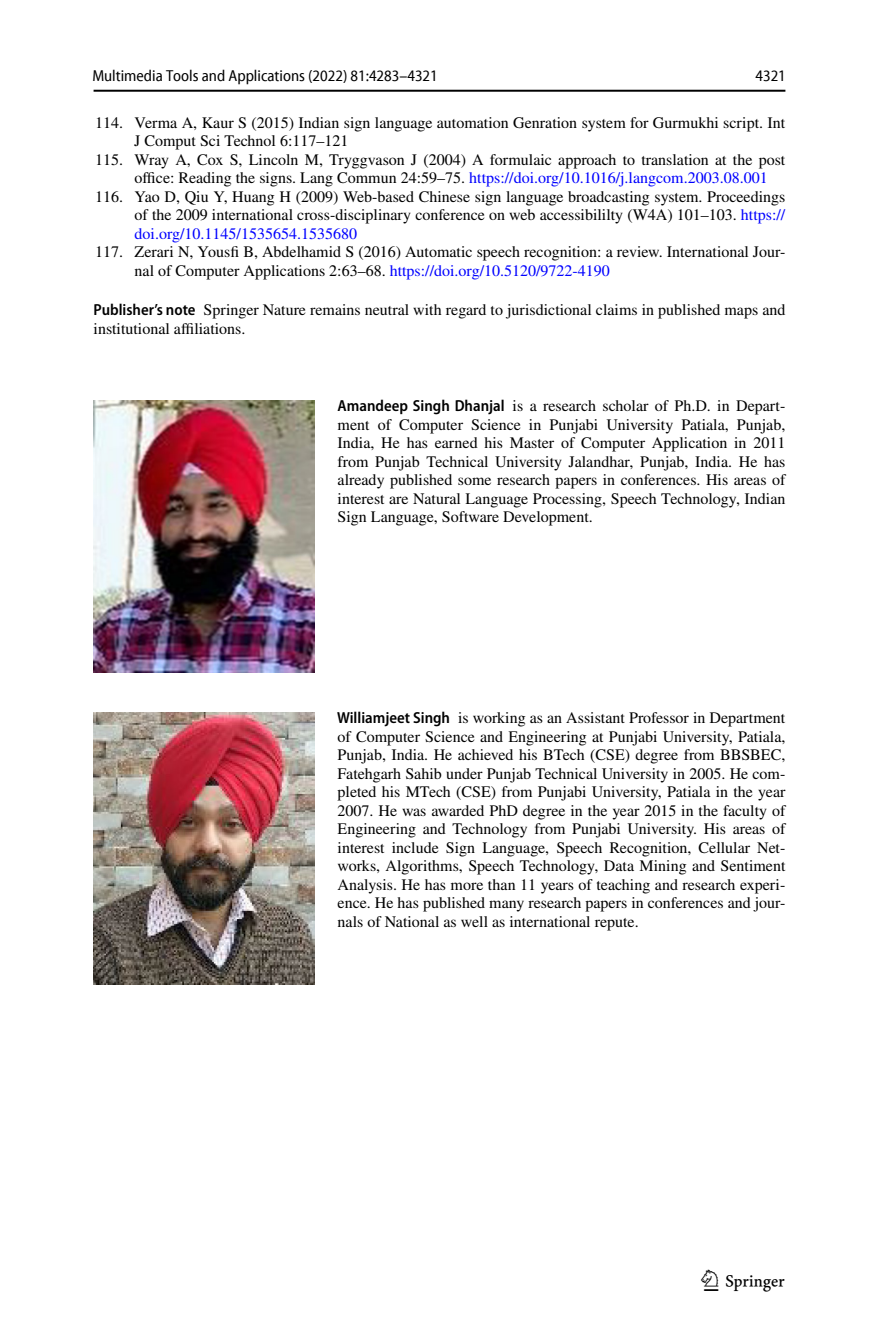
<style>
.page{position:relative;width:879px;height:1333px;background:#fff}
.page>*{position:absolute;margin:0;border:0;box-sizing:border-box;transform-origin:0 0}
.t1{font:30px "Springnew Regular 5";color:#000}
.t2{font:16px/18.4px "STIX";color:#000}
.t3{font:16px "STIX";color:#00f}
.t4{font:semi-condensed 16px "Myriad Pro Unic";color:#000}
.s1{color:#000}
.s2{color:#00f}
.s3{font-family:"Myriad Pro";font-weight:600;font-stretch:semi-condensed}
</style>
<div class="page">
<hr style="left:94px;top:90px;width:691px;height:2px;background:#000">
<img style="left:94px;top:400px;width:221px;height:272px">
<img style="left:94px;top:712px;width:221px;height:272px">
<p class="t4" style="left:92px;top:69px;width:347px">Multimedia Tools and Applications (2022) 81:4283–4321</p>
<p class="t4" style="left:755px;top:69px;width:32px">4321</p>
<p class="t2" style="left:95px;top:114px;width:691px">114. Verma A, Kaur S (2015) Indian sign language automation Genration system for Gurmukhi script. Int</p>
<p class="t2" style="left:135px;top:133px;width:215px">J Comput Sci Technol 6:117–121</p>
<p class="t2" style="left:95px;top:151px;width:691px">115. Wray A, Cox S, Lincoln M, Tryggvason J (2004) A formulaic approach to translation at the post</p>
<p class="t3" style="left:135px;top:167px;width:634px"><span class="s1">office: Reading the signs. Lang Commun 24:59–75.</span> https://doi.org/10.1016/j.langcom.2003.08.001</p>
<p class="t2" style="left:95px;top:188px;width:691px">116. Yao D, Qiu Y, Huang H (2009) Web-based Chinese sign language broadcasting system. Proceedings</p>
<p class="t2" style="left:135px;top:207px;width:652px">of the 2009 international cross-disciplinary conference on web accessibililty (W4A) 101–103. <span class="s2">https://</span></p>
<p class="t3" style="left:135px;top:222px;width:224px">doi.org/10.1145/1535654.1535680</p>
<p class="t2" style="left:135px;top:244px;width:652px;text-indent:-39px">117. Zerari N, Yousfi B, Abdelhamid S (2016) Automatic speech recognition: a review. International Jour&shy;nal of Computer Applications 2:63–68. <span class="s2">https://doi.org/10.5120/9722-4190</span></p>
<p class="t2" style="left:94px;top:302px;width:693px"><span class="s3">Publisher’s note</span> Springer Nature remains neutral with regard to jurisdictional claims in published maps and institutional affiliations.</p>
<p class="t2" style="left:338px;top:397px;width:449px;text-align:justify"><span class="s3">Amandeep Singh Dhanjal</span> is a research scholar of Ph.D. in Depart&shy;ment of Computer Science in Punjabi University Patiala, Punjab, India, He has earned his Master of Computer Application in 2011 from Punjab Technical University Jalandhar, Punjab, India. He has already published some research papers in conferences. His areas of interest are Natural Language Processing, Speech Technology, Indian Sign Language, Software Development.</p>
<p class="t2" style="left:337px;top:709px;width:450px;text-align:justify"><span class="s3">Williamjeet Singh</span> is working as an Assistant Professor in Department of Computer Science and Engineering at Punjabi University, Patiala, Punjab, India. He achieved his BTech (CSE) degree from BBSBEC, Fatehgarh Sahib under Punjab Technical University in 2005. He com&shy;pleted his MTech (CSE) from Punjabi University, Patiala in the year 2007. He was awarded PhD degree in the year 2015 in the faculty of Engineering and Technology from Punjabi University. His areas of interest include Sign Language, Speech Recognition, Cellular Net&shy;works, Algorithms, Speech Technology, Data Mining and Sentiment Analysis. He has more than 11 years of teaching and research experi&shy;ence. He has published many research papers in conferences and jour&shy;nals of National as well as international repute.</p>
<h1 class="t1" style="left:704px;top:1269px;width:83px">1 3</h1>
</div>
